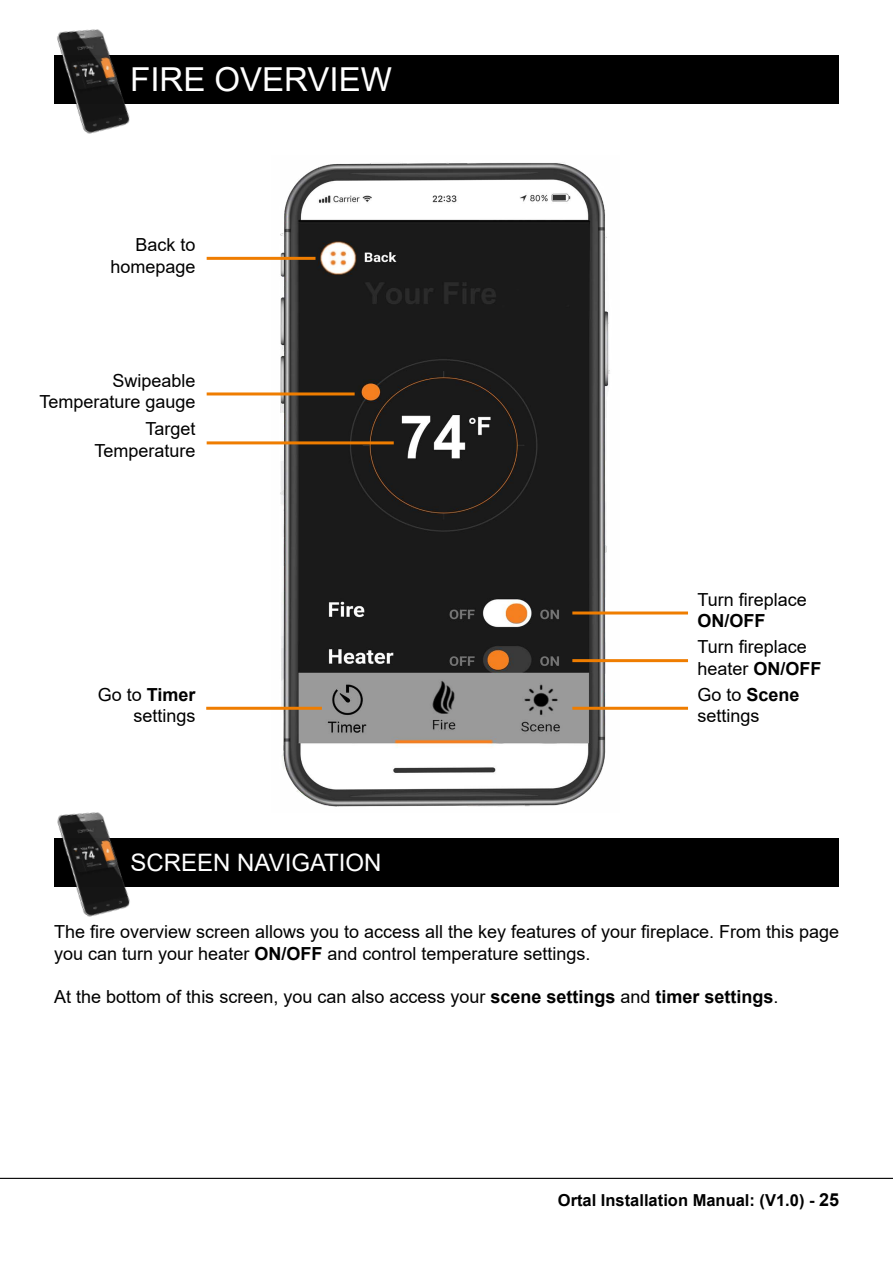
<style>
.page{position:relative;width:893px;height:1263px;background:#fff}
.page>*{position:absolute;margin:0;border:0;box-sizing:border-box;transform-origin:0 0}
.t1{font:33px "Arial";color:#fff}
.t2{font:24px "Arial";color:#fff}
.t3{font:18px/21.6px "Arial";color:#000;text-align:right}
.t4{font:700 18px "Arial";color:#000}
.t5{font:700 16.5px "Arial";color:#000}
.s1{font-weight:700}
.s2{font-size:18px}
</style>
<div class="page">
<hr style="left:0;top:1178px;width:893px;height:1px;background:#000">
<div style="left:54px;top:55px;width:785px;height:49px;background:#000"></div>
<img style="left:57px;top:29px;width:73px;height:105px">
<img style="left:272px;top:163px;width:348px;height:644px">
<hr style="left:207px;top:441px;width:187px;height:3px;background:#ef7d00">
<hr style="left:572px;top:611px;width:116px;height:3px;background:#ef7d00">
<hr style="left:572px;top:659px;width:116px;height:3px;background:#ef7d00">
<hr style="left:207px;top:257px;width:108px;height:3px;background:#ef7d00">
<hr style="left:572px;top:707px;width:116px;height:3px;background:#ef7d00">
<hr style="left:207px;top:392px;width:148px;height:3px;background:#ef7d00">
<hr style="left:206px;top:707px;width:116px;height:3px;background:#ef7d00">
<div style="left:54px;top:838px;width:785px;height:49px;background:#000"></div>
<img style="left:57px;top:812px;width:73px;height:105px">
<h1 class="t1" style="left:130px;top:57px;width:263px">FIRE OVERVIEW</h1>
<p class="t3" style="left:111px;top:234px;width:87px">Back to homepage</p>
<p class="t3" style="left:39px;top:369px;width:158px">Swipeable<br>Temperature gauge</p>
<p class="t3" style="left:95px;top:418px;width:103px">Target<br>Temperature</p>
<p class="t3" style="left:98px;top:684px;width:99px">Go to <span class="s1">Timer </span>settings</p>
<h2 class="t2" style="left:130px;top:846px;width:253px">SCREEN NAVIGATION</h2>
<p class="t3" style="left:697px;top:588px;width:111px">Turn fireplace</p>
<p class="t4" style="left:697px;top:608px;width:70px">ON/OFF</p>
<p class="t3" style="left:697px;top:636px;width:126px;text-align:left">Turn fireplace heater <span class="s1">ON/OFF</span></p>
<p class="t3" style="left:697px;top:684px;width:104px;text-align:left">Go to <span class="s1">Scene </span>settings</p>
<p class="t3" style="left:54px;top:921px;width:786px;text-align:left">The fire overview screen allows you to access all the key features of your fireplace. From this page you can turn your heater <span class="s1">ON/OFF</span> and control temperature settings.</p>
<p class="t3" style="left:54px;top:986px;width:726px">At the bottom of this screen, you can also access your <span class="s1">scene settings</span> and <span class="s1">timer settings</span>.</p>
<p class="t5" style="left:558px;top:1189px;width:283px">Ortal Installation Manual: (V1.0) - <span class="s2">25</span></p>
</div>
